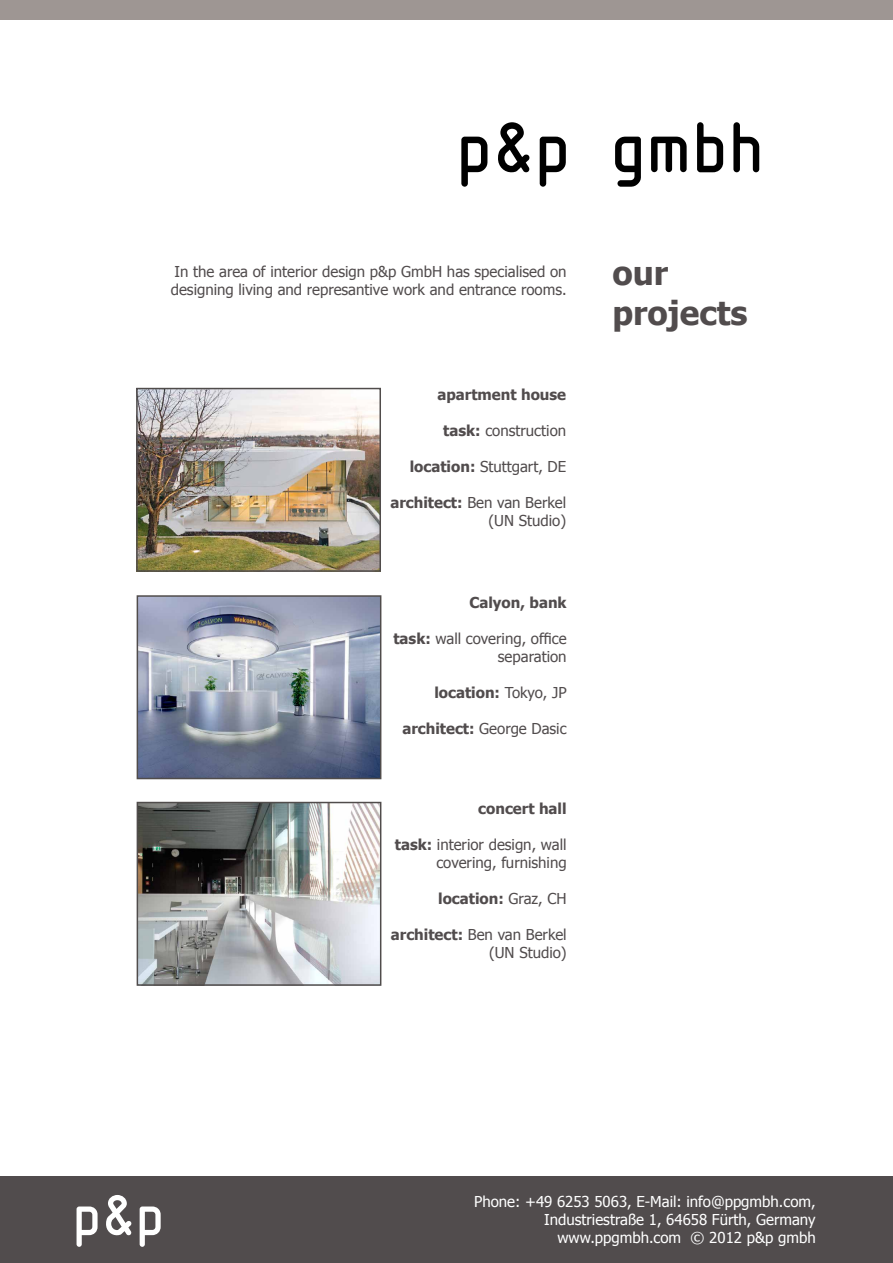
<style>
.page{position:relative;width:893px;height:1263px;background:#fff}
.page>*{position:absolute;margin:0;border:0;box-sizing:border-box;transform-origin:0 0}
.t1{font:700 33px/39.6px "Tahoma";color:#514c4d}
.t2{font:15px/18px "Tahoma";color:#514c4d;text-align:right}
.t3{font:15px/18px "Tahoma";color:#fff;text-align:right}
.t4{font:700 15px "Tahoma";color:#514c4d}
.s1{font-weight:700}
.s2{font-weight:400}
</style>
<div class="page">
<div style="left:0;top:0;width:893px;height:19px;background:#9e9693"></div>
<div style="left:0;top:1176px;width:893px;height:87px;background:#514c4d"></div>
<svg style="left:77px;top:1206px;width:21px;height:41px"></svg>
<svg style="left:106px;top:1195px;width:26px;height:40px"></svg>
<svg style="left:140px;top:1206px;width:21px;height:41px"></svg>
<svg style="left:461px;top:137px;width:26px;height:50px"></svg>
<svg style="left:498px;top:122px;width:32px;height:51px"></svg>
<svg style="left:540px;top:137px;width:26px;height:50px"></svg>
<svg style="left:615px;top:137px;width:26px;height:50px"></svg>
<svg style="left:697px;top:122px;width:26px;height:50px"></svg>
<svg style="left:733px;top:122px;width:26px;height:50px"></svg>
<svg style="left:651px;top:137px;width:36px;height:35px"></svg>
<img style="left:139px;top:391px;width:239px;height:178px">
<div style="left:136px;top:388px;width:245px;height:184px;border:2px solid #504c4b"></div>
<img style="left:140px;top:598px;width:238px;height:178px">
<div style="left:137px;top:595px;width:244px;height:184px;border:2px solid #504c4b"></div>
<img style="left:140px;top:805px;width:238px;height:178px">
<div style="left:137px;top:802px;width:244px;height:184px;border:2px solid #504c4b"></div>
<p class="t2" style="left:171px;top:262px;width:397px;text-align:left">In the area of interior design p&amp;p GmbH has specialised on designing living and represantive work and entrance rooms.</p>
<p class="t4" style="left:437px;top:384px;width:130px">apartment house</p>
<p class="t2" style="left:443px;top:421px;width:124px"><span class="s1">task:</span> construction</p>
<p class="t2" style="left:410px;top:457px;width:158px"><span class="s1">location:</span> Stuttgart, DE</p>
<p class="t2" style="left:390px;top:493px;width:177px"><span class="s1">architect:</span> Ben van Berkel (UN Studio)</p>
<p class="t4" style="left:469px;top:592px;width:99px">Calyon, bank</p>
<p class="t2" style="left:393px;top:629px;width:175px"><span class="s1">task:</span> wall covering, office separation</p>
<p class="t4" style="left:434px;top:682px;width:134px">location: <span class="s2">Tokyo, JP</span></p>
<p class="t2" style="left:402px;top:719px;width:166px"><span class="s1">architect:</span> George Dasic</p>
<p class="t4" style="left:478px;top:798px;width:90px">concert hall</p>
<p class="t2" style="left:395px;top:835px;width:173px"><span class="s1">task:</span> interior design, wall covering, furnishing</p>
<p class="t4" style="left:438px;top:888px;width:130px">location: <span class="s2">Graz, CH</span></p>
<p class="t2" style="left:391px;top:925px;width:177px"><span class="s1">architect:</span> Ben van Berkel (UN Studio)</p>
<h1 class="t1" style="left:612px;top:251px;width:137px">our projects</h1>
<p class="t3" style="left:474px;top:1192px;width:343px">Phone: +49 6253 5063, E-Mail: info@ppgmbh.com,<br>Industriestraße 1, 64658 Fürth, Germany www.ppgmbh.com © 2012 p&amp;p gmbh</p>
</div>
